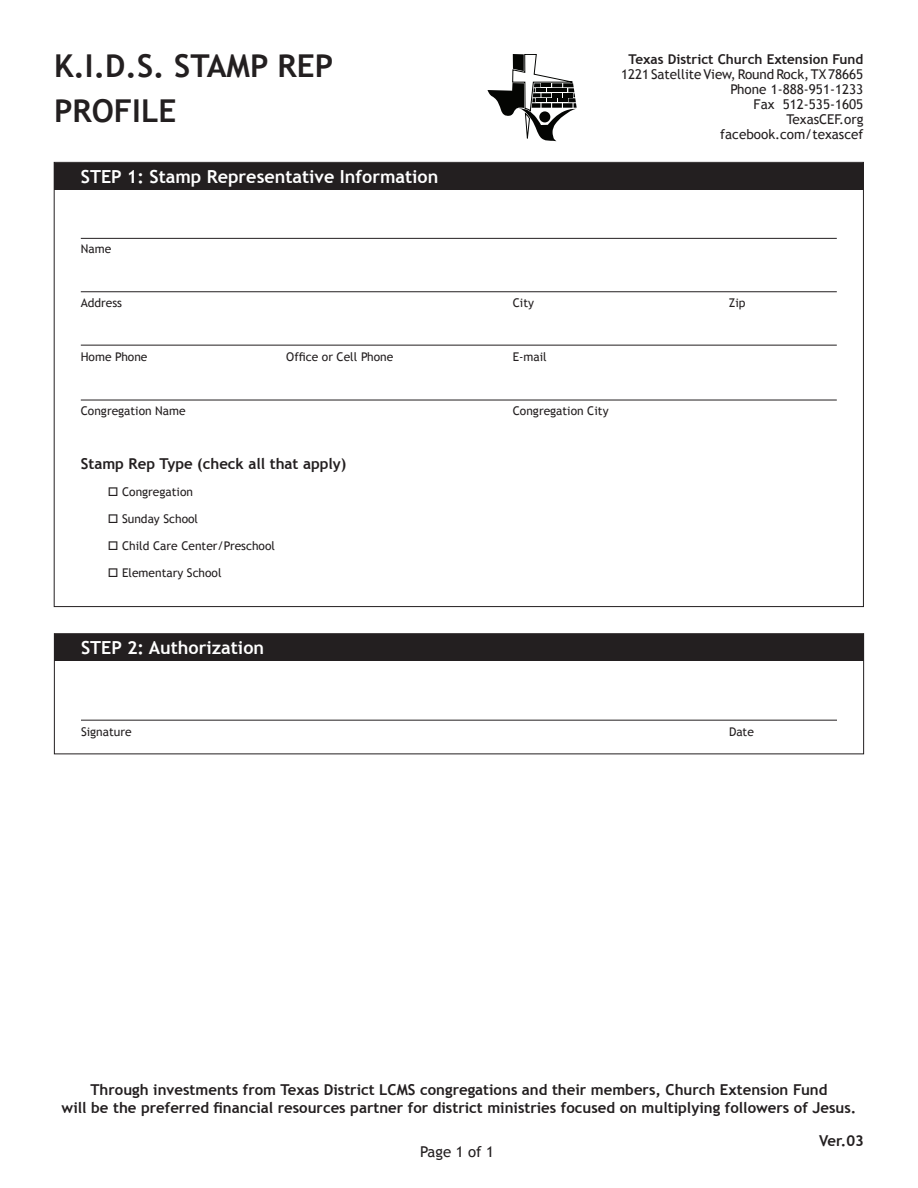
<style>
.page{position:relative;width:918px;height:1188px;background:#fff}
.page>*{position:absolute;margin:0;border:0;box-sizing:border-box;transform-origin:0 0}
.t1{font:700 31.5px "Trebuchet MS";color:#231f20}
.t2{font:700 18px "Trebuchet MS";color:#fff}
.t3{font:700 15px "Trebuchet MS";color:#231f20}
.t4{font:15px "Trebuchet MS";color:#231f20}
.t5{font:13.5px "Trebuchet MS";color:#231f20}
.t6{font:700 13.5px "Trebuchet MS";color:#231f20}
.t7{font:12px "Trebuchet MS";color:#231f20}
</style>
<div class="page">
<div style="left:54px;top:163px;width:810px;height:27px;background:#231f20"></div>
<hr style="left:81px;top:238px;width:756px;height:1px;background:#231f20">
<hr style="left:81px;top:291px;width:756px;height:1px;background:#231f20">
<hr style="left:81px;top:345px;width:756px;height:1px;background:#231f20">
<svg style="left:488px;top:54px;width:89px;height:87px"></svg>
<div style="left:54px;top:633px;width:810px;height:121px;border:1px solid #231f20"></div>
<div style="left:54px;top:634px;width:810px;height:27px;background:#231f20"></div>
<hr style="left:81px;top:720px;width:756px;height:1px;background:#231f20">
<hr style="left:81px;top:400px;width:756px;height:1px;background:#231f20">
<p class="t1" style="left:54px;top:46px;width:281px">K.I.D.S. STAMP REP</p>
<p class="t1" style="left:54px;top:91px;width:124px">PROFILE</p>
<p class="t2" style="left:81px;top:165px;width:359px">STEP 1: Stamp Representative Information</p>
<p class="t7" style="left:81px;top:241px;width:32px">Name</p>
<p class="t6" style="left:629px;top:51px;width:236px">Texas District Church Extension Fund</p>
<p class="t5" style="left:621px;top:66px;width:244px">1221 Satellite View, Round Rock, TX 78665</p>
<p class="t5" style="left:730px;top:81px;width:134px">Phone 1-888-951-1233</p>
<p class="t5" style="left:754px;top:96px;width:111px">Fax 512-535-1605</p>
<p class="t5" style="left:786px;top:111px;width:79px">TexasCEF.org</p>
<p class="t5" style="left:720px;top:126px;width:145px">facebook.com/texascef</p>
<p class="t7" style="left:81px;top:295px;width:43px">Address</p>
<p class="t7" style="left:513px;top:295px;width:23px">City</p>
<p class="t7" style="left:729px;top:295px;width:18px">Zip</p>
<p class="t7" style="left:81px;top:349px;width:68px">Home Phone</p>
<p class="t7" style="left:286px;top:349px;width:108px">Office or Cell Phone</p>
<p class="t7" style="left:513px;top:349px;width:36px">E-mail</p>
<p class="t7" style="left:81px;top:403px;width:106px">Congregation Name</p>
<p class="t7" style="left:513px;top:403px;width:97px">Congregation City</p>
<p class="t3" style="left:81px;top:454px;width:267px">Stamp Rep Type (check all that apply)</p>
<p class="t7" style="left:108px;top:484px;width:87px">□ Congregation</p>
<p class="t7" style="left:108px;top:511px;width:92px">□ Sunday School</p>
<p class="t7" style="left:108px;top:538px;width:169px">□ Child Care Center/Preschool</p>
<p class="t7" style="left:108px;top:565px;width:115px">□ Elementary School</p>
<p class="t2" style="left:81px;top:636px;width:185px">STEP 2: Authorization</p>
<p class="t7" style="left:81px;top:725px;width:52px">Signature</p>
<p class="t7" style="left:729px;top:725px;width:26px">Date</p>
<p class="t3" style="left:90px;top:1081px;width:739px">Through investments from Texas District LCMS congregations and their members, Church Extension Fund</p>
<p class="t3" style="left:62px;top:1099px;width:796px">will be the preferred financial resources partner for district ministries focused on multiplying followers of Jesus.</p>
<p class="t3" style="left:819px;top:1131px;width:46px">Ver.03</p>
<p class="t4" style="left:420px;top:1143px;width:76px">Page 1 of 1</p>
</div>
